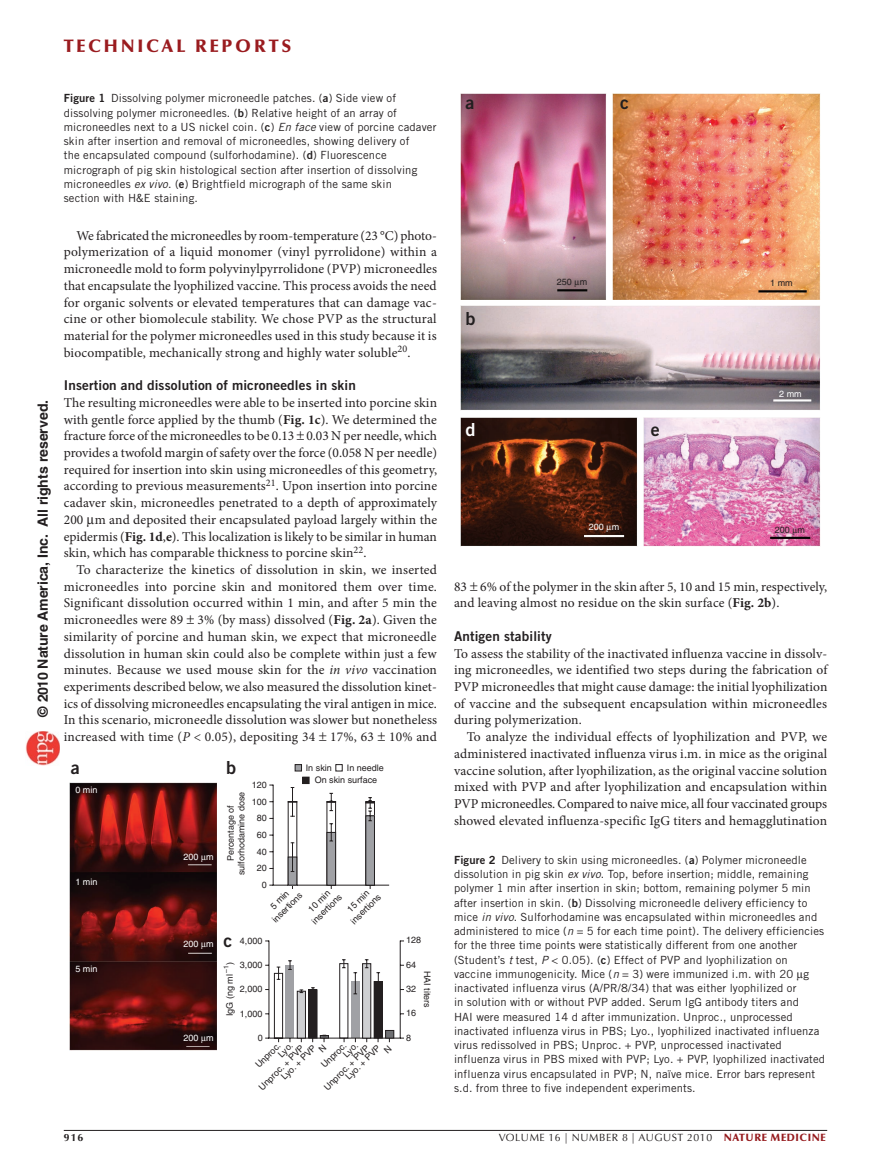
<style>
.page{position:relative;width:891px;height:1175px;background:#fff}
.page>*{position:absolute;margin:0;border:0;box-sizing:border-box;transform-origin:0 0}
.t1{font:900 18px "Optima LT Std";letter-spacing:.15em;color:#9a1b1f}
.t2{font:18px "Trade Gothic LT Std Bd 2";color:#231f20}
.t3{font:18px "Trade Gothic LT Std Bd 2";color:#fff}
.t4{font:700 14.1px "Helvetica LT Std";color:#231f20}
.t5{font:13.5px/16.6px "Minion Pro";letter-spacing:.01em;color:#231f20;text-align:justify}
.t6{font:13.5px "Trade Gothic LT Std Bd 2";letter-spacing:.01em;color:#231f20}
.t7{font:11.25px/14.2px "Trade Gothic LT Std";letter-spacing:.01em;color:#231f20}
.t8{font:10.5px "Optima LT Std";letter-spacing:.05em;color:#231f20}
.t9{font:700 10.5px "Optima LT Std";color:#231f20}
.t10{font:9px/10.8px "Helvetica LT Std";color:#231f20;text-align:center}
.t11{font:9px "Helvetica LT Std";color:#fff}
.t12{font:6.75px "Helvetica LT Std";color:#231f20}
.s1{font-family:"Trade Gothic LT Std Bd 2"}
.s2{font-style:italic}
.s3{font-weight:700}
.s4{font-weight:900;color:#961b1e}
</style>
<div class="page">
<hr style="left:64px;top:1130px;width:763px;height:1px;background:#231f20">
<img style="left:461px;top:94px;width:145px;height:206px">
<img style="left:613px;top:94px;width:208px;height:206px">
<img style="left:461px;top:306px;width:359px;height:104px">
<img style="left:461px;top:417px;width:176px;height:129px">
<img style="left:644px;top:417px;width:176px;height:129px">
<img style="left:69px;top:782px;width:148px;height:268px">
<img style="left:26px;top:731px;width:34px;height:34px">
<svg style="left:575px;top:280px;width:5px;height:7px"></svg>
<svg style="left:607px;top:525px;width:5px;height:7px"></svg>
<svg style="left:793px;top:528px;width:5px;height:7px"></svg>
<svg style="left:201px;top:855px;width:5px;height:7px"></svg>
<svg style="left:201px;top:942px;width:5px;height:6px"></svg>
<svg style="left:201px;top:1036px;width:5px;height:6px"></svg>
<svg style="left:265px;top:764px;width:139px;height:279px"></svg>
<h1 class="t1" style="left:64px;top:36px;width:229px">TECHNICAL REPORTS</h1>
<p class="t4" style="left:34px;top:717px;width:318px;rotate:-90deg">© 2010 Nature America, Inc. All rights reserved.</p>
<p class="t7" style="left:64px;top:91px;width:374px"><span class="s1">Figure 1</span> Dissolving polymer microneedle patches. (<span class="s1">a</span>) Side view of dissolving polymer microneedles. (<span class="s1">b</span>) Relative height of an array of microneedles next to a US nickel coin. (<span class="s1">c</span>) <span class="s2">En face</span> view of porcine cadaver skin after insertion and removal of microneedles, showing delivery of<br>the encapsulated compound (sulforhodamine). (<span class="s1">d</span>) Fluorescence micrograph of pig skin histological section after insertion of dissolving microneedles <span class="s2">ex vivo</span>. (<span class="s1">e</span>) Brightfield micrograph of the same skin<br>section with H&amp;E staining.</p>
<p class="t5" style="left:64px;top:227px;width:375px;text-indent:13px">We fabricated the microneedles by room-temperature (23 °C) photo&shy;polymerization of a liquid monomer (vinyl pyrrolidone) within a microneedle mold to form polyvinylpyrrolidone (PVP) micro-needles that encapsulate the lyophilized vaccine. This process avoids the need for organic solvents or elevated temperatures that can damage vac&shy;cine or other biomolecule stability. We chose PVP as the structural material for the polymer microneedles used in this study because it is biocompatible, mechanically strong and highly water soluble<sup>20</sup>.</p>
<p class="t6" style="left:64px;top:377px;width:294px">Insertion and dissolution of microneedles in skin</p>
<p class="t5" style="left:64px;top:394px;width:375px">The resulting microneedles were able to be inserted into porcine skin with gentle force applied by the thumb (<span class="s3">Fig. 1c</span>). We determined the fracture force of the microneedles to be 0.13 0.03 N per needle, which provides a twofold margin of safety over the force (0.058 N per needle) required for insertion into skin using microneedles of this geometry, according to previous measurements<sup>21</sup>. Upon insertion into porcine cadaver skin, microneedles penetrated to a depth of approximately 200 m and deposited their encapsulated payload largely within the epidermis (<span class="s3">Fig. 1d</span>,<span class="s3">e</span>). This localization is likely to be similar in human skin, which has comparable thickness to porcine skin<sup>22</sup>.</p>
<p class="t5" style="left:64px;top:561px;width:375px;text-indent:13px">To characterize the kinetics of dissolution in skin, we inserted microneedles into porcine skin and monitored them over time.<br>Significant dissolution occurred within 1 min, and after 5 min the microneedles were 89 3% (by mass) dissolved (<span class="s3">Fig. 2a</span>). Given the similarity of porcine and human skin, we expect that microneedle dissolution in human skin could also be complete within just a few minutes. Because we used mouse skin for the <span class="s2">in vivo</span> vaccination experiments described below, we also measured the dissolution kinet&shy;ics of dissolving microneedles encapsulating the viral antigen in mice.<br>In this scenario, microneedle dissolution was slower but nonetheless increased with time (<span class="s2">P</span> &lt; 0.05), depositing 34 17%, 63 10% and</p>
<h1 class="t2" style="left:71px;top:757px;width:10px">a</h1>
<h1 class="t2" style="left:226px;top:757px;width:12px">b</h1>
<p class="t11" style="left:75px;top:785px;width:24px">0 min</p>
<p class="t11" style="left:75px;top:876px;width:24px">1 min</p>
<p class="t11" style="left:184px;top:851px;width:32px">200 m</p>
<p class="t10" style="left:252px;top:779px;width:17px">120</p>
<p class="t10" style="left:225px;top:875px;width:85px;rotate:-90deg">Percentage of sulforhodamine dose</p>
<p class="t10" style="left:252px;top:793px;width:17px;line-height:16.6px">100<br>80<br>60<br>40<br>20</p>
<p class="t10" style="left:262px;top:879px;width:7px">0</p>
<p class="t10" style="left:306px;top:762px;width:28px">In skin</p>
<p class="t10" style="left:347px;top:762px;width:39px">In needle</p>
<p class="t10" style="left:315px;top:774px;width:64px">On skin surface</p>
<p class="t11" style="left:75px;top:963px;width:24px">5 min</p>
<p class="t11" style="left:184px;top:938px;width:32px">200 m</p>
<p class="t11" style="left:184px;top:1032px;width:32px">200 m</p>
<h1 class="t2" style="left:224px;top:929px;width:10px">c</h1>
<p class="t10" style="left:302px;top:911px;width:40px;rotate:-45deg">10 min insertions</p>
<p class="t10" style="left:341px;top:911px;width:40px;rotate:-45deg">15 min insertions</p>
<p class="t10" style="left:262px;top:909px;width:40px;rotate:-45deg">5 min insertions</p>
<p class="t10" style="left:240px;top:935px;width:24px">4,000</p>
<p class="t10" style="left:406px;top:934px;width:17px">128</p>
<p class="t10" style="left:240px;top:959px;width:24px">3,000</p>
<p class="t10" style="left:240px;top:983px;width:24px">2,000</p>
<p class="t10" style="left:240px;top:1008px;width:24px">1,000</p>
<p class="t10" style="left:224px;top:965px;width:4px;rotate:-90deg">)</p>
<p class="t12" style="left:222px;top:973px;width:9px;rotate:-90deg">–1</p>
<p class="t10" style="left:224px;top:1016px;width:44px;rotate:-90deg">IgG (ng ml</p>
<p class="t10" style="left:258px;top:1032px;width:7px">0</p>
<p class="t10" style="left:257px;top:1084px;width:61px;rotate:-45deg">Unproc. + PVP</p>
<p class="t10" style="left:322px;top:1084px;width:61px;rotate:-45deg">Unproc. + PVP</p>
<p class="t10" style="left:279px;top:1074px;width:47px;rotate:-45deg">Lyo. + PVP</p>
<p class="t10" style="left:343px;top:1074px;width:47px;rotate:-45deg">Lyo. + PVP</p>
<p class="t10" style="left:253px;top:1062px;width:33px;rotate:-45deg">Unproc.</p>
<p class="t10" style="left:319px;top:1062px;width:33px;rotate:-45deg">Unproc.</p>
<p class="t10" style="left:276px;top:1052px;width:19px;rotate:-45deg">Lyo.</p>
<p class="t10" style="left:341px;top:1052px;width:19px;rotate:-45deg">Lyo.</p>
<p class="t10" style="left:406px;top:959px;width:12px">64</p>
<p class="t10" style="left:406px;top:983px;width:12px">32</p>
<p class="t10" style="left:406px;top:1007px;width:12px">16</p>
<p class="t10" style="left:406px;top:1032px;width:7px">8</p>
<p class="t10" style="left:433px;top:970px;width:39px;rotate:90deg">HAI titers</p>
<h1 class="t2" style="left:465px;top:92px;width:10px">a</h1>
<h1 class="t2" style="left:465px;top:308px;width:12px">b</h1>
<h1 class="t3" style="left:465px;top:418px;width:12px">d</h1>
<h1 class="t2" style="left:620px;top:92px;width:10px">c</h1>
<p class="t10" style="left:557px;top:276px;width:32px">250 m</p>
<h1 class="t2" style="left:651px;top:418px;width:10px">e</h1>
<p class="t11" style="left:589px;top:522px;width:32px">200 m</p>
<p class="t10" style="left:770px;top:277px;width:24px">1 mm</p>
<p class="t11" style="left:779px;top:388px;width:24px">2 mm</p>
<p class="t10" style="left:775px;top:524px;width:32px">200 m</p>
<p class="t5" style="left:454px;top:578px;width:375px">83 6% of the polymer in the skin after 5, 10 and 15 min, respectively, and leaving almost no residue on the skin surface (<span class="s3">Fig. 2b</span>).</p>
<p class="t6" style="left:454px;top:627px;width:99px">Antigen stability</p>
<p class="t5" style="left:454px;top:645px;width:375px">To assess the stability of the inactivated influenza vaccine in dissolv&shy;ing microneedles, we identified two steps during the fabrication of PVP microneedles that might cause damage: the initial lyophilization of vaccine and the subsequent encapsulation within microneedles during polymerization.</p>
<p class="t5" style="left:454px;top:728px;width:375px;text-indent:13px">To analyze the individual effects of lyophilization and PVP, we administered inactivated influenza virus i.m. in mice as the original vaccine solution, after lyophilization, as the original vaccine solution mixed with PVP and after lyophilization and encapsulation within PVP microneedles. Compared to naive mice, all four vaccinated groups showed elevated influenza-specific IgG titers and hemagglutination</p>
<p class="t7" style="left:454px;top:852px;width:373px"><span class="s1">Figure 2</span> Delivery to skin using microneedles. (<span class="s1">a</span>) Polymer microneedle dissolution in pig skin <span class="s2">ex vivo</span>. Top, before insertion; middle, remaining polymer 1 min after insertion in skin; bottom, remaining polymer 5 min after insertion in skin. (<span class="s1">b</span>) Dissolving microneedle delivery efficiency to mice <span class="s2">in vivo</span>. Sulforhodamine was encapsulated within microneedles and administered to mice (<span class="s2">n</span> = 5 for each time point). The delivery efficiencies for the three time points were statistically different from one another (Student’s <span class="s2">t</span> test, <span class="s2">P</span> &lt; 0.05). (<span class="s1">c</span>) Effect of PVP and lyophilization on vaccine immunogenicity. Mice (<span class="s2">n</span> = 3) were immunized i.m. with 20 g inactivated influenza virus (A/PR/8/34) that was either lyophilized or<br>in solution with or without PVP added. Serum IgG antibody titers and<br>HAI were measured 14 d after immunization. Unproc., unprocessed inactivated influenza virus in PBS; Lyo., lyophilized inactivated influenza virus redissolved in PBS; Unproc. + PVP, unprocessed inactivated influenza virus in PBS mixed with PVP; Lyo. + PVP, lyophilized inactivated influenza virus encapsulated in PVP; N, naïve mice. Error bars represent s.d. from three to five independent experiments.</p>
<p class="t9" style="left:64px;top:1130px;width:21px">916</p>
<p class="t8" style="left:499px;top:1130px;width:329px">VOLUME 16 | NUMBER 8 | AUGUST 2010 <span class="s4">NATURE MEDICINE</span></p>
</div>
